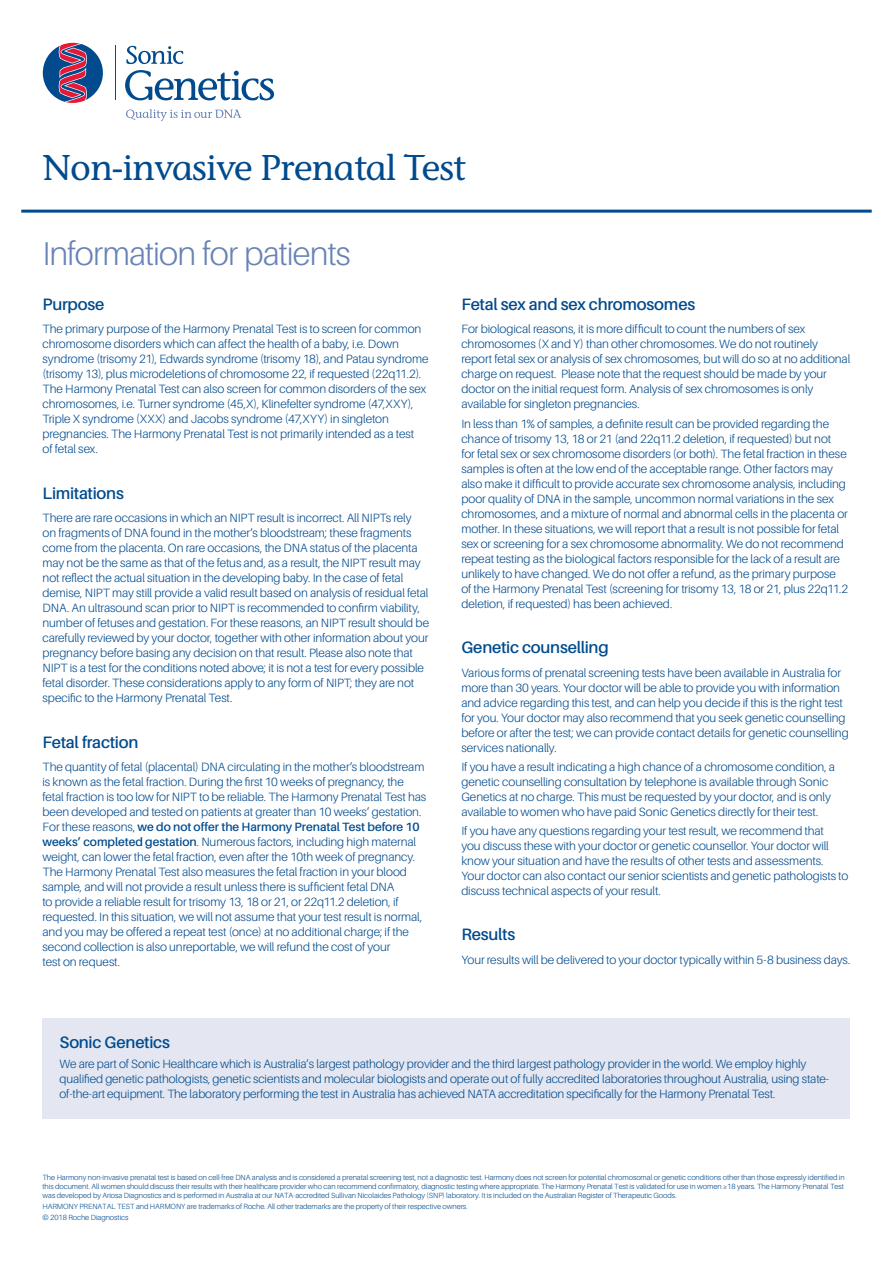
<style>
.page{position:relative;width:893px;height:1263px;background:#fff}
.page>*{position:absolute;margin:0;border:0;box-sizing:border-box;transform-origin:0 0}
.t1{font:500 37.5px "Stone Informal EF";letter-spacing:-.025em;color:#004a8d}
.t2{font:300 33px "Aileron";letter-spacing:-.025em;color:#6983b5}
.Back_page_titles{font:600 16.5px "Aileron";letter-spacing:-.015em;color:#004a8d}
.Back_page_text{font:300 12px/15px "Aileron";letter-spacing:-.005em;color:#004a8d}
.Main_Header{font:300 12px/15px "Aileron";letter-spacing:-.01em;color:#004a8d}
.t3{font:300 7.5px/9px "Aileron";letter-spacing:-.005em;color:#004a8d;text-align:justify}
.s1{font-weight:600}
</style>
<div class="page">
<hr style="left:21px;top:210px;width:851px;height:3px;background:#004a8d">
<div style="left:43px;top:1018px;width:807px;height:101px;background:#e4e7f1"></div>
<hr style="left:115px;top:46px;width:1px;height:54px;background:#004a8d">
<svg style="left:43px;top:43px;width:60px;height:60px"></svg>
<svg style="left:125px;top:70px;width:149px;height:30px"></svg>
<svg style="left:126px;top:46px;width:57px;height:18px"></svg>
<svg style="left:126px;top:109px;width:115px;height:12px"></svg>
<h1 class="t1" style="left:43px;top:146px;width:425px">Non-invasive Prenatal Test</h1>
<p class="t2" style="left:43px;top:235px;width:310px">Information for patients</p>
<p class="Back_page_titles" style="left:43px;top:295px;width:64px">Purpose</p>
<p class="Back_page_text" style="left:43px;top:322px;width:388px">The primary purpose of the Harmony Prenatal Test is to screen for common chromosome disorders which can affect the health of a baby, i.e. Down syndrome (trisomy 21), Edwards syndrome (trisomy 18), and Patau syndrome (trisomy 13), plus microdeletions of chromosome 22, if requested (22q11.2).<br>The Harmony Prenatal Test can also screen for common disorders of the sex chromosomes, i.e. Turner syndrome (45,X), Klinefelter syndrome (47,XXY), Triple X syndrome (XXX) and Jacobs syndrome (47,XYY) in singleton pregnancies. The Harmony Prenatal Test is not primarily intended as a test<br>of fetal sex.</p>
<p class="Back_page_titles" style="left:43px;top:484px;width:83px">Limitations</p>
<p class="Back_page_text" style="left:43px;top:511px;width:388px">There are rare occasions in which an NIPT result is incorrect. All NIPTs rely<br>on fragments of DNA found in the mother’s bloodstream; these fragments come from the placenta. On rare occasions, the DNA status of the placenta may not be the same as that of the fetus and, as a result, the NIPT result may not reflect the actual situation in the developing baby. In the case of fetal demise, NIPT may still provide a valid result based on analysis of residual fetal DNA. An ultrasound scan prior to NIPT is recommended to confirm viability, number of fetuses and gestation. For these reasons, an NIPT result should be carefully reviewed by your doctor, together with other information about your pregnancy before basing any decision on that result. Please also note that NIPT is a test for the conditions noted above; it is not a test for every possible fetal disorder. These considerations apply to any form of NIPT; they are not specific to the Harmony Prenatal Test.</p>
<p class="Back_page_titles" style="left:43px;top:733px;width:97px">Fetal fraction</p>
<p class="Back_page_text" style="left:43px;top:759px;width:385px">The quantity of fetal (placental) DNA circulating in the mother’s bloodstream is known as the fetal fraction. During the first 10 weeks of pregnancy, the fetal fraction is too low for NIPT to be reliable. The Harmony Prenatal Test has been developed and tested on patients at greater than 10 weeks’ gestation.<br>For these reasons, <span class="s1">we do not offer the Harmony Prenatal Test before 10 weeks’ completed gestation</span>. Numerous factors, including high maternal weight, can lower the fetal fraction, even after the 10th week of pregnancy.<br>The Harmony Prenatal Test also measures the fetal fraction in your blood sample, and will not provide a result unless there is sufficient fetal DNA<br>to provide a reliable result for trisomy 13, 18 or 21, or 22q11.2 deletion, if requested. In this situation, we will not assume that your test result is normal, and you may be offered a repeat test (once) at no additional charge; if the second collection is also unreportable, we will refund the cost of your<br>test on request.</p>
<p class="Back_page_titles" style="left:461px;top:295px;width:235px">Fetal sex and sex chromosomes</p>
<p class="Back_page_text" style="left:461px;top:322px;width:390px">For biological reasons, it is more difficult to count the numbers of sex chromosomes (X and Y) than other chromosomes. We do not routinely report fetal sex or analysis of sex chromosomes, but will do so at no additional charge on request. Please note that the request should be made by your doctor on the initial request form. Analysis of sex chromosomes is only available for singleton pregnancies.</p>
<p class="Back_page_text" style="left:461px;top:416px;width:388px">In less than 1% of samples, a definite result can be provided regarding the chance of trisomy 13, 18 or 21 (and 22q11.2 deletion, if requested) but not<br>for fetal sex or sex chromosome disorders (or both). The fetal fraction in these samples is often at the low end of the acceptable range. Other factors may also make it difficult to provide accurate sex chromosome analysis, including poor quality of DNA in the sample, uncommon normal variations in the sex chromosomes, and a mixture of normal and abnormal cells in the placenta or mother. In these situations, we will report that a result is not possible for fetal sex or screening for a sex chromosome abnormality. We do not recommend repeat testing as the biological factors responsible for the lack of a result are unlikely to have changed. We do not offer a refund, as the primary purpose of the Harmony Prenatal Test (screening for trisomy 13, 18 or 21, plus 22q11.2 deletion, if requested) has been achieved.</p>
<p class="Back_page_titles" style="left:461px;top:638px;width:149px">Genetic counselling</p>
<p class="Back_page_text" style="left:461px;top:665px;width:389px">Various forms of prenatal screening tests have been available in Australia for more than 30 years. Your doctor will be able to provide you with information and advice regarding this test, and can help you decide if this is the right test for you. Your doctor may also recommend that you seek genetic counselling before or after the test; we can provide contact details for genetic counselling services nationally.</p>
<p class="Back_page_text" style="left:461px;top:759px;width:375px">If you have a result indicating a high chance of a chromosome condition, a genetic counselling consultation by telephone is available through Sonic Genetics at no charge. This must be requested by your doctor, and is only available to women who have paid Sonic Genetics directly for their test.</p>
<p class="Back_page_text" style="left:461px;top:823px;width:388px">If you have any questions regarding your test result, we recommend that<br>you discuss these with your doctor or genetic counsellor. Your doctor will know your situation and have the results of other tests and assessments.<br>Your doctor can also contact our senior scientists and genetic pathologists to discuss technical aspects of your result.</p>
<p class="Back_page_titles" style="left:461px;top:925px;width:55px">Results</p>
<p class="Back_page_text" style="left:461px;top:952px;width:391px">Your results will be delivered to your doctor typically within 5-8 business days.</p>
<p class="Back_page_titles" style="left:60px;top:1033px;width:112px">Sonic Genetics</p>
<p class="Main_Header" style="left:60px;top:1056px;width:771px">We are part of Sonic Healthcare which is Australia’s largest pathology provider and the third largest pathology provider in the world. We employ highly qualified genetic pathologists, genetic scientists and molecular biologists and operate out of fully accredited laboratories throughout Australia, using state&shy;of-the-art equipment. The laboratory performing the test in Australia has achieved NATA accreditation specifically for the Harmony Prenatal Test.</p>
<p class="t3" style="left:43px;top:1173px;width:804px">The Harmony non-invasive prenatal test is based on cell-free DNA analysis and is considered a prenatal screening test, not a diagnostic test. Harmony does not screen for potential chromosomal or genetic conditions other than those expressly identified in this document. All women should discuss their results with their healthcare provider who can recommend confirmatory, diagnostic testing where appropriate. The Harmony Prenatal Test is validated for use in women ≥18 years. The Harmony Prenatal Test was developed by Ariosa Diagnostics and is performed in Australia at our NATA-accredited Sullivan Nicolaides Pathology (SNP) laboratory. It is included on the Australian Register of Therapeutic Goods.</p>
<p class="t3" style="left:43px;top:1202px;width:427px">HARMONY PRENATAL TEST and HARMONY are trademarks of Roche. All other trademarks are the property of their respective owners.</p>
<p class="t3" style="left:43px;top:1213px;width:87px">© 2018 Roche Diagnostics</p>
</div>
